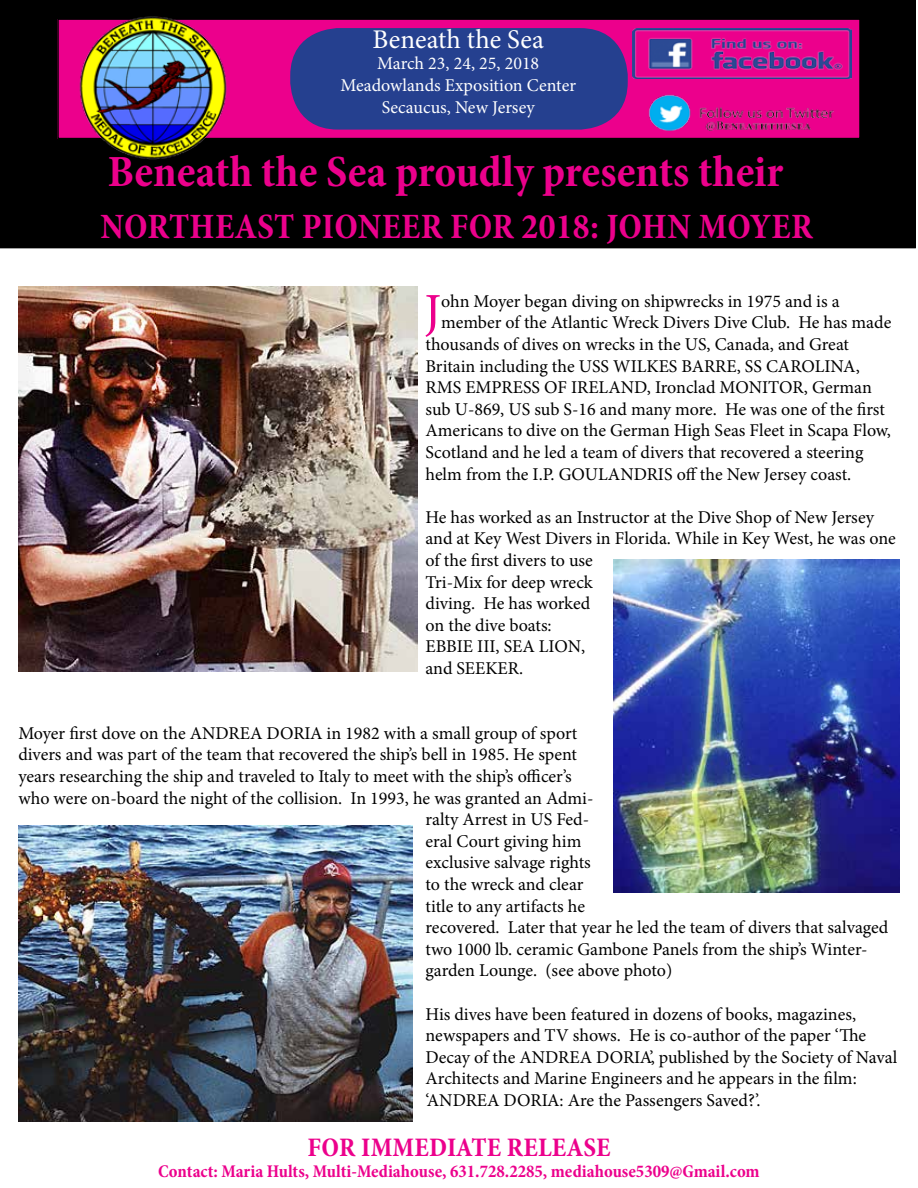
<style>
.page{position:relative;width:918px;height:1188px;background:#fff}
.page>*{position:absolute;margin:0;border:0;box-sizing:border-box;transform-origin:0 0}
.t1{font:51.3px "Minion Pro";color:#ec008c}
.t2{font:700 condensed 45px "Minion Pro";color:#ec008c}
.t3{font:700 condensed 36px "Minion Pro";letter-spacing:.005em;color:#ec008c}
.t4{font:700 condensed 27px "Minion Pro";letter-spacing:.01em;color:#ec008c}
.t5{font:27px "Minion Pro";letter-spacing:.005em;color:#fff}
.t6{font:18px/21.6px "Minion Pro";letter-spacing:-.005em;color:#000}
.t7{font:700 condensed 18px "Minion Pro";color:#ec008c}
.t8{font:18px/21.6px "Minion Pro";color:#fff;text-align:center}
</style>
<div class="page">
<div style="left:0;top:0;width:916px;height:248px;background:#000"></div>
<div style="left:58px;top:19px;width:802px;height:120px;background:#ec008c"></div>
<div style="left:57px;top:18px;width:804px;height:121px;border:2px solid #000"></div>
<img style="left:76px;top:16px;width:154px;height:144px">
<div style="left:290px;top:28px;width:338px;height:102px;background:#25408f;border-radius:48px"></div>
<img style="left:632px;top:28px;width:219px;height:51px">
<img style="left:648px;top:94px;width:186px;height:37px">
<img style="left:18px;top:286px;width:400px;height:386px">
<img style="left:613px;top:559px;width:287px;height:333px">
<img style="left:18px;top:826px;width:395px;height:295px">
<h3 class="t5" style="left:373px;top:21px;width:173px">Beneath the Sea</h3>
<p class="t8" style="left:340px;top:53px;width:237px">March 23, 24, 25, 2018<br>Meadowlands Exposition Center<br>Secaucus, New Jersey</p>
<h2 class="t2" style="left:108px;top:141px;width:677px">Beneath the Sea proudly presents their</h2>
<h3 class="t3" style="left:100px;top:202px;width:714px">NORTHEAST PIONEER FOR 2018: JOHN MOYER</h3>
<h1 class="t1" style="left:424px;top:278px;width:18px">J</h1>
<p class="t6" style="left:441px;top:290px;width:400px">ohn Moyer began diving on shipwrecks in 1975 and is a</p>
<p class="t6" style="left:441px;top:312px;width:452px">member of the Atlantic Wreck Divers Dive Club. He has made</p>
<p class="t6" style="left:426px;top:334px;width:425px">thousands of dives on wrecks in the US, Canada, and Great</p>
<p class="t6" style="left:426px;top:355px;width:436px">Britain including the USS WILKES BARRE, SS CAROLINA,</p>
<p class="t6" style="left:426px;top:377px;width:448px">RMS EMPRESS OF IRELAND, Ironclad MONITOR, German</p>
<p class="t6" style="left:426px;top:398px;width:461px">sub U-869, US sub S-16 and many more. He was one of the first</p>
<p class="t6" style="left:426px;top:420px;width:467px">Americans to dive on the German High Seas Fleet in Scapa Flow,</p>
<p class="t6" style="left:426px;top:442px;width:439px">Scotland and he led a team of divers that recovered a steering</p>
<p class="t6" style="left:426px;top:463px;width:427px">helm from the I.P. GOULANDRIS off the New Jersey coast.</p>
<p class="t6" style="left:426px;top:506px;width:472px">He has worked as an Instructor at the Dive Shop of New Jersey and at Key West Divers in Florida. While in Key West, he was one of the first divers to use<br>Tri-Mix for deep wreck<br>diving. He has worked<br>on the dive boats:<br>EBBIE III, SEA LION,<br>and SEEKER.</p>
<p class="t6" style="left:18px;top:722px;width:561px">Moyer first dove on the ANDREA DORIA in 1982 with a small group of sport</p>
<p class="t6" style="left:18px;top:744px;width:560px">divers and was part of the team that recovered the ship’s bell in 1985. He spent</p>
<p class="t6" style="left:18px;top:766px;width:555px">years researching the ship and traveled to Italy to meet with the ship’s officer’s</p>
<p class="t6" style="left:18px;top:787px;width:577px">who were on-board the night of the collision. In 1993, he was granted an Admi-</p>
<p class="t6" style="left:426px;top:809px;width:165px">ralty Arrest in US Fed-</p>
<p class="t6" style="left:426px;top:830px;width:157px">eral Court giving him</p>
<p class="t6" style="left:426px;top:852px;width:167px">exclusive salvage rights</p>
<p class="t6" style="left:426px;top:874px;width:159px">to the wreck and clear</p>
<p class="t6" style="left:426px;top:895px;width:161px">title to any artifacts he</p>
<p class="t6" style="left:426px;top:917px;width:464px">recovered. Later that year he led the team of divers that salvaged</p>
<p class="t6" style="left:426px;top:938px;width:444px">two 1000 lb. ceramic Gambone Panels from the ship’s Winter-</p>
<p class="t6" style="left:426px;top:960px;width:248px">garden Lounge. (see above photo)</p>
<p class="t6" style="left:426px;top:1003px;width:473px">His dives have been featured in dozens of books, magazines, newspapers and TV shows. He is co-author of the paper ‘The Decay of the ANDREA DORIA’, published by the Society of Naval Architects and Marine Engineers and he appears in the film: ‘ANDREA DORIA: Are the Passengers Saved?’.</p>
<h3 class="t4" style="left:308px;top:1129px;width:304px">FOR IMMEDIATE RELEASE</h3>
<p class="t7" style="left:158px;top:1159px;width:603px">Contact: Maria Hults, Multi-Mediahouse, 631.728.2285, mediahouse5309@Gmail.com</p>
</div>
